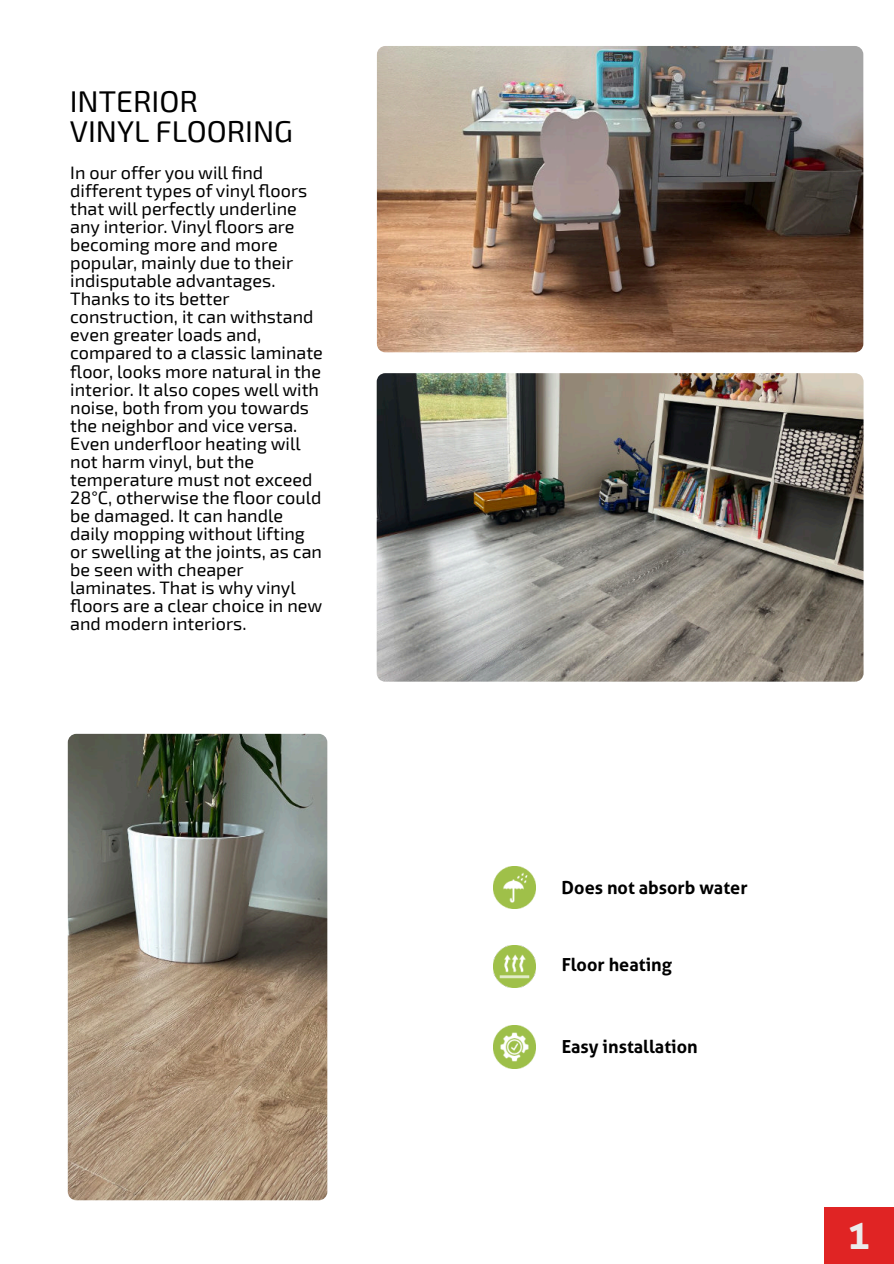
<style>
.page{position:relative;width:894px;height:1264px;background:#fff}
.page>*{position:absolute;margin:0;border:0;box-sizing:border-box;transform-origin:0 0}
.t1{font:700 40.05px "Aller";color:#ebebeb}
.t2{font:30px/30px "Exo 2";color:#000}
.t3{font:18px/18px "Exo 2";color:#000}
.t4{font:700 18px "Aller";color:#000}
</style>
<div class="page">
<div style="left:824px;top:1207px;width:70px;height:56px;background:#e02424"></div>
<img style="left:493px;top:866px;width:42px;height:42px">
<img style="left:493px;top:945px;width:42px;height:42px">
<img style="left:493px;top:1025px;width:42px;height:42px">
<img style="left:68px;top:733px;width:259px;height:467px;border-radius:9px">
<img style="left:377px;top:46px;width:486px;height:306px;border-radius:9px">
<img style="left:377px;top:373px;width:486px;height:308px">
<h2 class="t2" style="left:70px;top:89px;width:225px">INTERIOR<br>VINYL FLOORING</h2>
<p class="t3" style="left:70px;top:166px;width:254px">In our offer you will find different types of vinyl floors that will perfectly underline any interior. Vinyl floors are becoming more and more popular, mainly due to their indisputable advantages.<br>Thanks to its better construction, it can withstand even greater loads and, compared to a classic laminate floor, looks more natural in the interior. It also copes well with noise, both from you towards the neighbor and vice versa.<br>Even underfloor heating will not harm vinyl, but the temperature must not exceed<br>28°C, otherwise the floor could be damaged. It can handle daily mopping without lifting or swelling at the joints, as can be seen with cheaper laminates. That is why vinyl floors are a clear choice in new and modern interiors.</p>
<p class="t4" style="left:562px;top:880px;width:187px">Does not absorb water</p>
<p class="t4" style="left:562px;top:957px;width:112px">Floor heating</p>
<p class="t4" style="left:562px;top:1039px;width:138px">Easy installation</p>
<h1 class="t1" style="left:846px;top:1219px;width:26px">1</h1>
</div>
